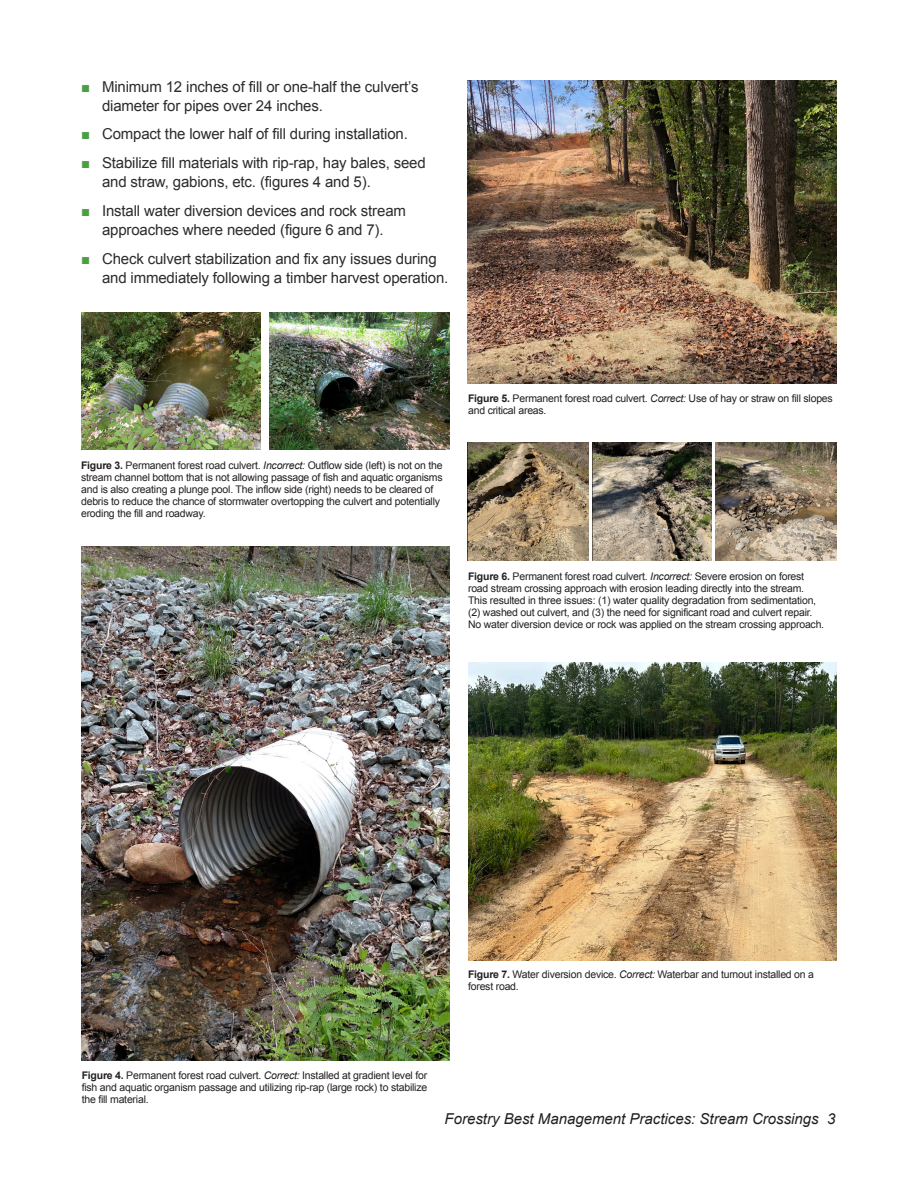
<style>
.page{position:relative;width:918px;height:1188px;background:#fff}
.page>*{position:absolute;margin:0;border:0;box-sizing:border-box;transform-origin:0 0}
.t1{font:15px/19.5px "Arial";letter-spacing:-.01em;color:#2e2b2c}
.t2{font:italic 15px "Arial";color:#231f20}
.t3{font:10.5px/12px "Arial";letter-spacing:-.02em;color:#231f20}
.s1{color:#4c9e45}
.s2{font-weight:700}
.s3{font-style:italic}
</style>
<div class="page">
<img style="left:81px;top:312px;width:180px;height:138px">
<img style="left:270px;top:312px;width:179px;height:138px">
<img style="left:82px;top:546px;width:368px;height:515px">
<img style="left:468px;top:81px;width:369px;height:303px">
<img style="left:468px;top:443px;width:121px;height:118px">
<img style="left:593px;top:443px;width:119px;height:118px">
<img style="left:716px;top:443px;width:121px;height:118px">
<img style="left:468px;top:663px;width:368px;height:297px">
<h1 class="t1" style="left:102px;top:77px;width:318px;text-indent:-21px"><span class="s1">■</span> Minimum 12 inches of fill or one-half the culvert’s diameter for pipes over 24 inches.</h1>
<h1 class="t1" style="left:81px;top:125px;width:328px"><span class="s1">■</span> Compact the lower half of fill during installation.</h1>
<h1 class="t1" style="left:102px;top:153px;width:325px;text-indent:-21px"><span class="s1">■</span> Stabilize fill materials with rip-rap, hay bales, seed and straw, gabions, etc. (figures 4 and 5).</h1>
<h1 class="t1" style="left:81px;top:201px;width:327px;text-align:center"><span class="s1">■</span> Install water diversion devices and rock stream approaches where needed (figure 6 and 7).</h1>
<h1 class="t1" style="left:102px;top:249px;width:348px;text-indent:-21px"><span class="s1">■</span> Check culvert stabilization and fix any issues during and immediately following a timber harvest operation.</h1>
<p class="t3" style="left:81px;top:460px;width:363px"><span class="s2">Figure 3.</span> Permanent forest road culvert. <span class="s3">Incorrect:</span> Outflow side (left) is not on the stream channel bottom that is not allowing passage of fish and aquatic organisms and is also creating a plunge pool. The inflow side (right) needs to be cleared of debris to reduce the chance of stormwater overtopping the culvert and potentially eroding the fill and roadway.</p>
<p class="t3" style="left:468px;top:392px;width:366px"><span class="s2">Figure 5.</span> Permanent forest road culvert. <span class="s3">Correct:</span> Use of hay or straw on fill slopes and critical areas.</p>
<p class="t3" style="left:468px;top:571px;width:358px"><span class="s2">Figure 6.</span> Permanent forest road culvert. <span class="s3">Incorrect:</span> Severe erosion on forest road stream crossing approach with erosion leading directly into the stream.<br>This resulted in three issues: (1) water quality degradation from sedimentation, (2) washed out culvert, and (3) the need for significant road and culvert repair.<br>No water diversion device or rock was applied on the stream crossing approach.</p>
<p class="t3" style="left:82px;top:1069px;width:347px;text-align:justify"><span class="s2">Figure 4.</span> Permanent forest road culvert. <span class="s3">Correct:</span> Installed at gradient level for fish and aquatic organism passage and utilizing rip-rap (large rock) to stabilize the fill material.</p>
<p class="t3" style="left:468px;top:969px;width:348px"><span class="s2">Figure 7.</span> Water diversion device. <span class="s3">Correct:</span> Waterbar and turnout installed on a forest road.</p>
<h1 class="t2" style="left:445px;top:1109px;width:392px">Forestry Best Management Practices: Stream Crossings 3</h1>
</div>
